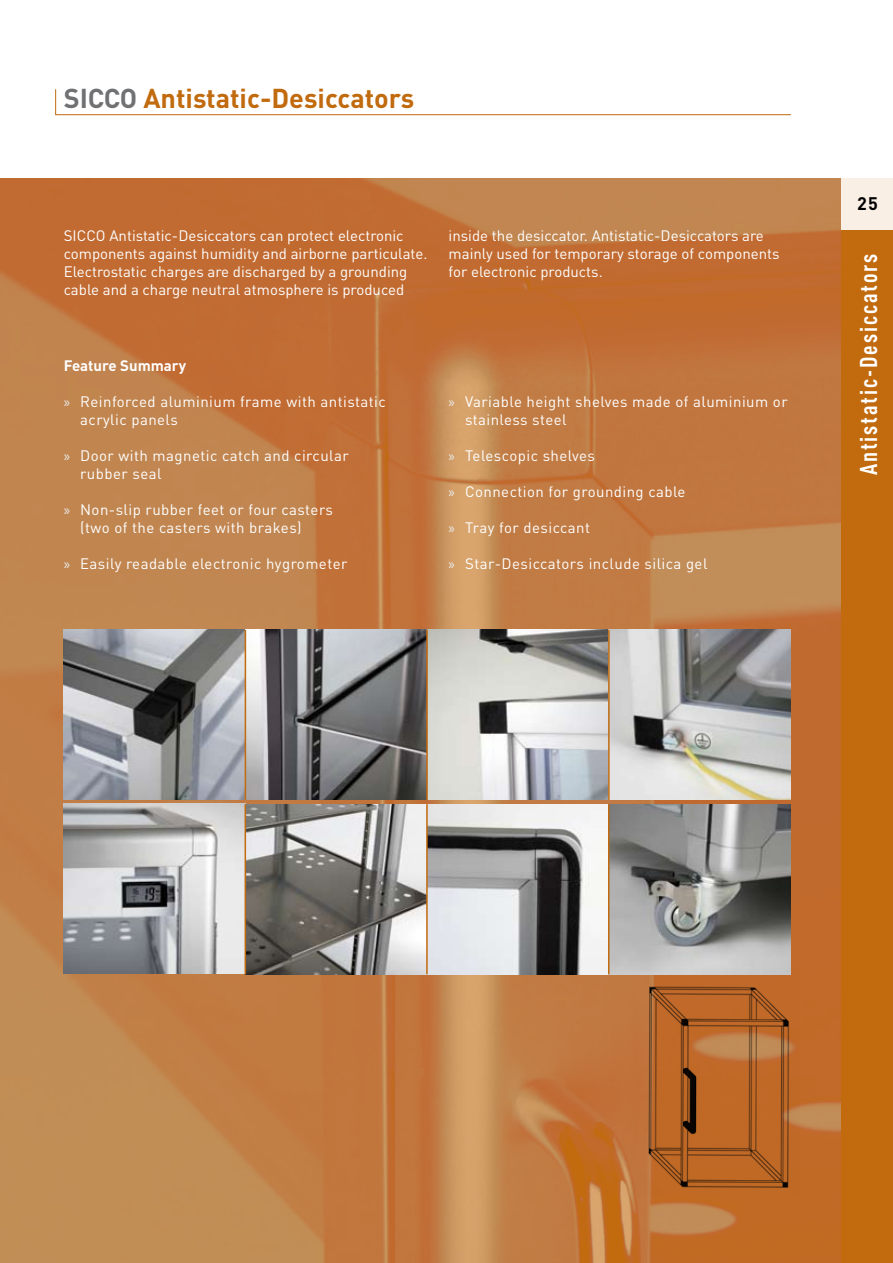
<style>
.page{position:relative;width:893px;height:1263px;background:#fff}
.page>*{position:absolute;margin:0;border:0;box-sizing:border-box;transform-origin:0 0}
.t1{font:700 27px "DIN Pro";color:#c16a0e}
.t2{font:700 condensed 24px "DIN Pro";letter-spacing:.08em;color:#fff}
.t3{font:700 18px "DIN Pro";color:#000}
.t4{font:15px/18px "DIN Pro";letter-spacing:.03em;color:#fff}
.t5{font:15px/18px "DIN Pro";letter-spacing:.005em;color:#fff}
.t6{font:700 15px "DIN Pro";color:#fff}
.s1{color:#707173}
.s2{font-family:"Myriad Pro";color:#eceded}
</style>
<div class="page">
<img style="left:0;top:179px;width:842px;height:1084px">
<div style="left:842px;top:230px;width:51px;height:1033px;background:#c16a0e"></div>
<div style="left:842px;top:179px;width:51px;height:51px;background:#faefe4"></div>
<svg style="left:55px;top:89px;width:736px;height:26px"></svg>
<img style="left:64px;top:804px;width:726px;height:170px">
<hr style="left:245px;top:804px;width:1px;height:170px;background:#c16a0e">
<hr style="left:426px;top:804px;width:2px;height:170px;background:#c16a0e">
<hr style="left:608px;top:804px;width:1px;height:170px;background:#c16a0e">
<img style="left:64px;top:629px;width:726px;height:171px">
<hr style="left:245px;top:630px;width:1px;height:170px;background:#c16a0e">
<hr style="left:426px;top:630px;width:2px;height:170px;background:#c16a0e">
<hr style="left:608px;top:630px;width:2px;height:170px;background:#c16a0e">
<img style="left:631px;top:968px;width:169px;height:228px">
<h1 class="t1" style="left:64px;top:80px;width:352px"><span class="s1">SICCO</span> Antistatic-Desiccators</h1>
<p class="t5" style="left:64px;top:226px;width:365px">SICCO Antistatic-Desiccators can protect electronic components against humidity and airborne particulate.<br>Electrostatic charges are discharged by a grounding cable and a charge neutral atmosphere is produced</p>
<p class="t5" style="left:449px;top:226px;width:332px">inside the desiccator. Antistatic-Desiccators are mainly used for temporary storage of components for electronic products.</p>
<p class="t6" style="left:64px;top:355px;width:124px">Feature Summary</p>
<p class="t4" style="left:80px;top:392px;width:307px;text-indent:-17px"><span class="s2">»</span> Reinforced aluminium frame with antistatic acrylic panels</p>
<p class="t4" style="left:80px;top:446px;width:270px;text-indent:-17px"><span class="s2">»</span> Door with magnetic catch and circular rubber seal</p>
<p class="t4" style="left:80px;top:500px;width:254px;text-indent:-17px"><span class="s2">»</span> Non-slip rubber feet or four casters (two of the casters with brakes)</p>
<p class="t4" style="left:64px;top:554px;width:285px"><span class="s2">»</span> Easily readable electronic hygrometer</p>
<p class="t4" style="left:465px;top:392px;width:324px;text-indent:-16px"><span class="s2">»</span> Variable height shelves made of aluminium or stainless steel</p>
<p class="t4" style="left:449px;top:446px;width:148px"><span class="s2">»</span> Telescopic shelves</p>
<p class="t4" style="left:449px;top:482px;width:238px"><span class="s2">»</span> Connection for grounding cable</p>
<p class="t4" style="left:449px;top:518px;width:143px"><span class="s2">»</span> Tray for desiccant</p>
<p class="t4" style="left:449px;top:554px;width:260px"><span class="s2">»</span> Star-Desiccators include silica gel</p>
<p class="t3" style="left:857px;top:191px;width:22px">25</p>
<h2 class="t2" style="left:854px;top:475px;width:223px;rotate:-90deg">Antistatic-Desiccators</h2>
</div>
